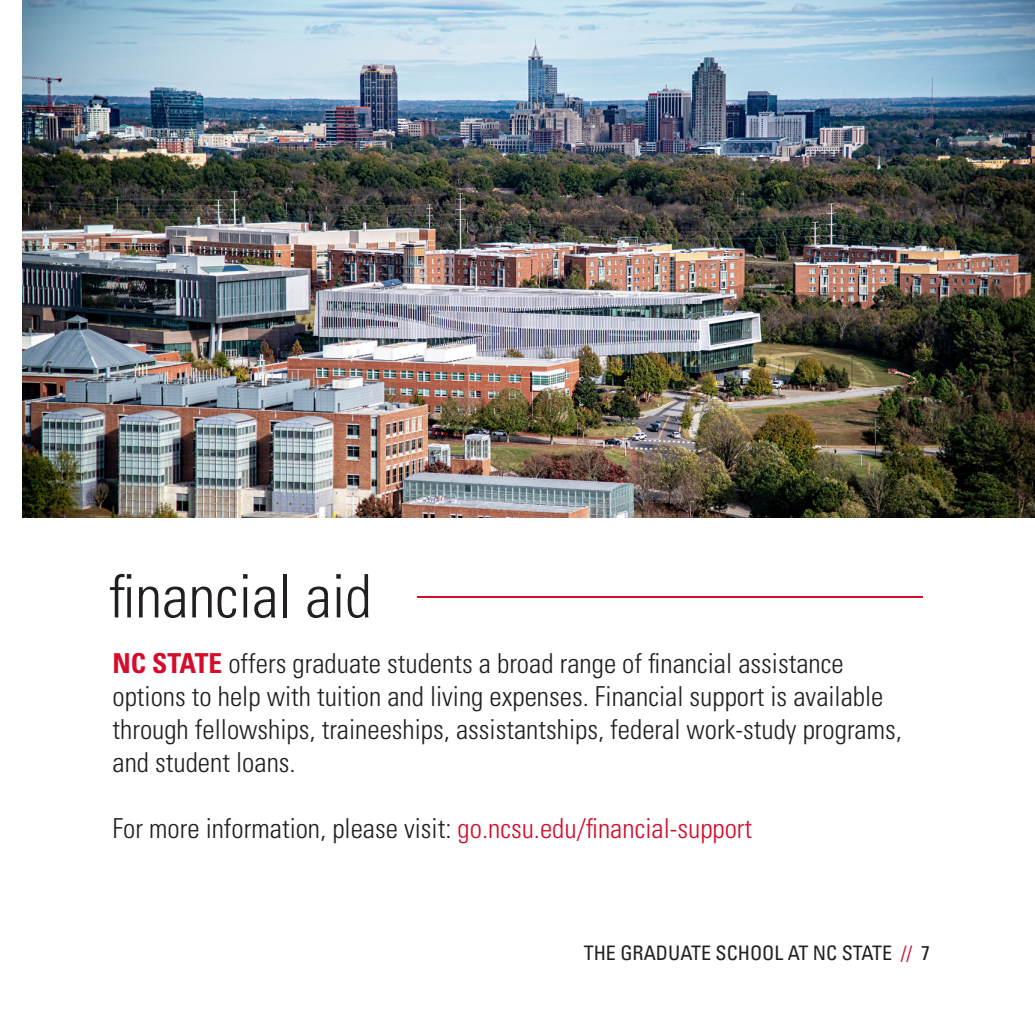
<style>
.page{position:relative;width:1035px;height:1035px;background:#fff}
.page>*{position:absolute;margin:0;border:0;box-sizing:border-box;transform-origin:0 0}
.t1{font:300 condensed 60px "Univers LT Std";color:#231f20}
.t2{font:300 condensed 27.5px/33px "Univers LT Std";color:#231f20}
.t3{font:condensed 20px "Univers LT Std";color:#231f20}
.s1{font-weight:700;color:#d30d2b}
.s2{color:#d30d2b}
</style>
<div class="page">
<img style="left:22px;top:0;width:1013px;height:518px">
<hr style="left:417px;top:597px;width:505px;height:1px;background:#d30d2b">
<p class="t1" style="left:109px;top:560px;width:265px">financial aid</p>
<p class="t2" style="left:112px;top:647px;width:791px"><span class="s1">NC STATE</span> offers graduate students a broad range of financial assistance options to help with tuition and living expenses. Financial support is available through fellowships, traineeships, assistantships, federal work-study programs, and student loans.</p>
<p class="t2" style="left:112px;top:812px;width:641px">For more information, please visit: <span class="s2">go.ncsu.edu/financial-support</span></p>
<p class="t3" style="left:584px;top:940px;width:348px">THE GRADUATE SCHOOL AT NC STATE <span class="s2">//</span> 7</p>
</div>
